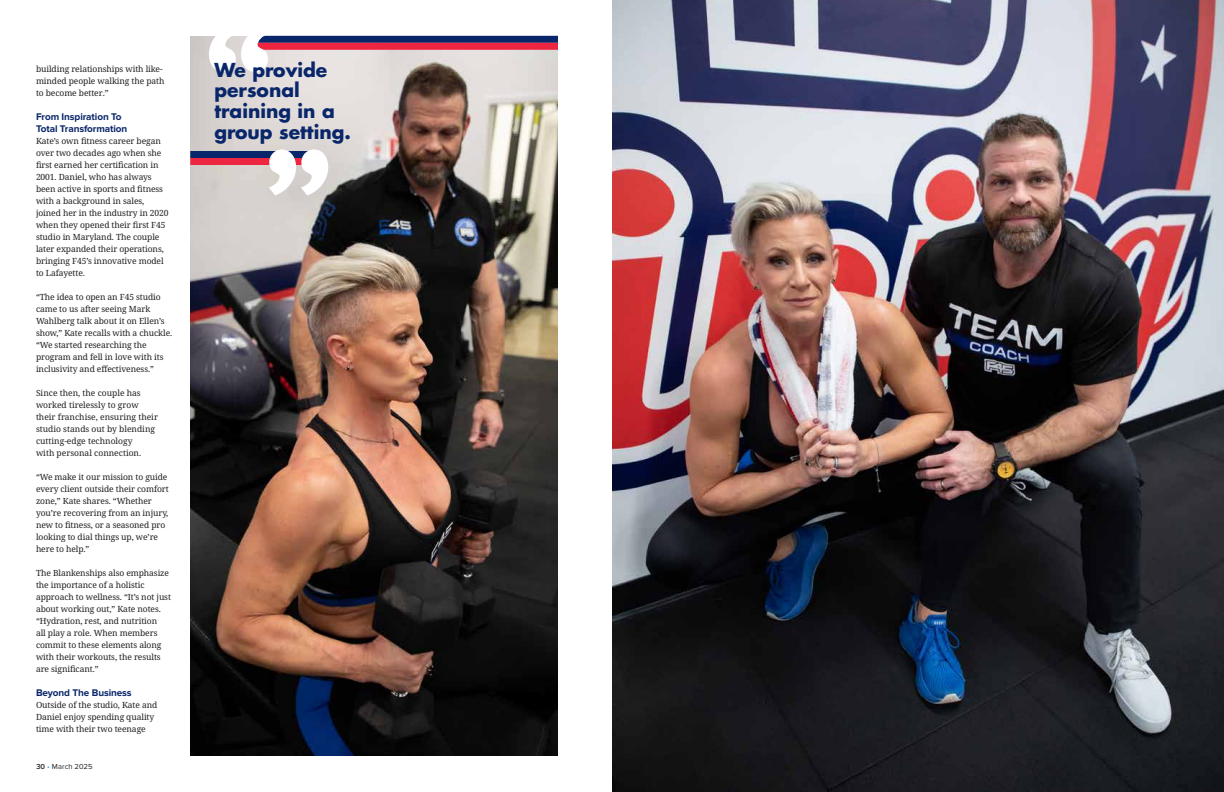
<style>
.page{position:relative;width:1224px;height:792px;background:#fff}
.page>*{position:absolute;margin:0;border:0;box-sizing:border-box;transform-origin:0 0}
.t1{font:700 18.7px/20.6px "Futura Std";color:#082669}
.t2{font:700 10px/12px "Proxima Nova";letter-spacing:-.01em;color:#082669}
.t3{font:8.5px/12px "Avrile Serif";letter-spacing:-.01em;color:#231f20}
.t4{font:7.5px "Proxima Nova";letter-spacing:.01em;color:#231f20}
.s1{font-weight:600}
.s2{color:#00aeef}
</style>
<div class="page">
<img style="left:612px;top:0;width:612px;height:792px">
<img style="left:190px;top:36px;width:368px;height:720px">
<div style="left:190px;top:151px;width:125px;height:7px;background:#082669"></div>
<div style="left:253px;top:36px;width:305px;height:7px;background:#082669"></div>
<div style="left:190px;top:158px;width:125px;height:7px;background:#ee2540"></div>
<div style="left:253px;top:43px;width:305px;height:7px;background:#ee2540"></div>
<svg style="left:269px;top:149px;width:59px;height:46px"></svg>
<svg style="left:209px;top:35px;width:59px;height:37px"></svg>
<p class="t3" style="left:36px;top:63px;width:130px">building relationships with like&shy;minded people walking the path to become better.”</p>
<p class="t2" style="left:36px;top:111px;width:93px">From Inspiration To<br>Total Transformation</p>
<p class="t3" style="left:36px;top:135px;width:134px">Kate’s own fitness career began over two decades ago when she first earned her certification in<br>2001. Daniel, who has always been active in sports and fitness with a background in sales, joined her in the industry in 2020 when they opened their first F45 studio in Maryland. The couple later expanded their operations, bringing F45’s innovative model to Lafayette.</p>
<p class="t3" style="left:36px;top:291px;width:138px">“The idea to open an F45 studio came to us after seeing Mark<br>Wahlberg talk about it on Ellen’s show,” Kate recalls with a chuckle. “We started researching the program and fell in love with its inclusivity and effectiveness.”</p>
<p class="t3" style="left:36px;top:387px;width:124px">Since then, the couple has worked tirelessly to grow their franchise, ensuring their studio stands out by blending cutting-edge technology<br>with personal connection.</p>
<p class="t3" style="left:36px;top:471px;width:134px">“We make it our mission to guide every client outside their comfort zone,” Kate shares. “Whether you’re recovering from an injury, new to fitness, or a seasoned pro looking to dial things up, we’re here to help.”</p>
<p class="t3" style="left:36px;top:567px;width:137px">The Blankenships also emphasize the importance of a holistic approach to wellness. “It’s not just about working out,” Kate notes. “Hydration, rest, and nutrition<br>all play a role. When members commit to these elements along with their workouts, the results are significant.”</p>
<p class="t2" style="left:36px;top:687px;width:97px">Beyond The Business</p>
<p class="t3" style="left:36px;top:699px;width:123px">Outside of the studio, Kate and<br>Daniel enjoy spending quality time with their two teenage</p>
<p class="t4" style="left:36px;top:762px;width:58px"><span class="s1">30</span> <span class="s2">•</span> March 2025</p>
<h1 class="t1" style="left:214px;top:59px;width:138px">We provide personal training in a group setting.</h1>
</div>
